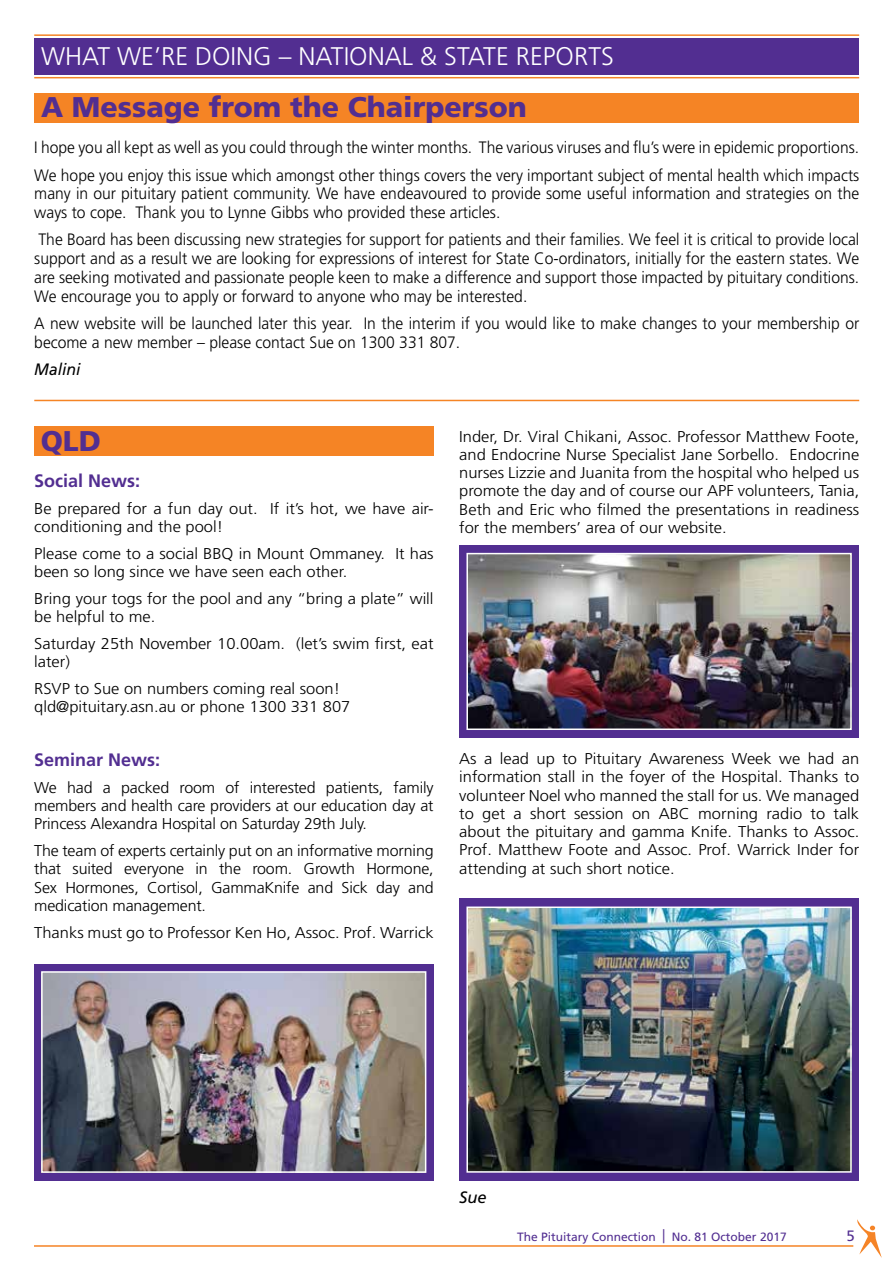
<style>
.page{position:relative;width:893px;height:1263px;background:#fff}
.page>*{position:absolute;margin:0;border:0;box-sizing:border-box;transform-origin:0 0}
.t1{font:900 28.5px "Frutiger";color:#522e91}
.t2{font:300 25.5px "Frutiger";color:#fff}
.t3{font:700 18px "Frutiger";color:#522e91}
.t4{font:300 16.5px/18.8px "Frutiger";color:#000;scale:.95 1}
.t5{font:italic 16.5px "Frutiger";color:#000;scale:.95 1}
.t6{font:italic 16.5px "Frutiger";color:#000}
.t7{font:300 15.6px/18.3px "Frutiger";color:#000;scale:1.05 1}
.t8{font:300 15.6px/18.3px "Frutiger";color:#000;text-align:justify}
.t9{font:15px "Frutiger";color:#522e91}
.t10{font:12px "Frutiger";color:#522e91}
.s1{font-size:18.45px}
</style>
<div class="page">
<hr style="left:34px;top:1245px;width:819px;height:2px;background:#f58425">
<svg style="left:857px;top:1219px;width:25px;height:39px"></svg>
<div style="left:34px;top:93px;width:825px;height:30px;background:#f58425"></div>
<hr style="left:34px;top:77px;width:825px;height:1px;background:#f58425">
<hr style="left:34px;top:34px;width:825px;height:2px;background:#f58425">
<div style="left:34px;top:38px;width:825px;height:36px;background:#522e91"></div>
<hr style="left:34px;top:400px;width:825px;height:1px;background:#f58425">
<div style="left:34px;top:426px;width:400px;height:30px;background:#f58425"></div>
<div style="left:34px;top:964px;width:400px;height:216px;background:#522e91"></div>
<img style="left:44px;top:974px;width:379px;height:196px">
<div style="left:41px;top:971px;width:385px;height:202px;border:2px solid #fff"></div>
<div style="left:459px;top:546px;width:400px;height:192px;background:#522e91"></div>
<img style="left:469px;top:556px;width:380px;height:171px">
<div style="left:466px;top:553px;width:386px;height:177px;border:2px solid #fff"></div>
<div style="left:459px;top:898px;width:400px;height:282px;background:#522e91"></div>
<img style="left:469px;top:909px;width:380px;height:261px">
<div style="left:466px;top:906px;width:386px;height:267px;border:2px solid #fff"></div>
<h2 class="t2" style="left:41px;top:42px;width:574px">WHAT WE’RE DOING – NATIONAL &amp; STATE REPORTS</h2>
<h1 class="t1" style="left:41px;top:90px;width:487px">A Message from the Chairperson</h1>
<p class="t4" style="left:34px;top:134px;width:870px;line-height:27.3px">I hope you all kept as well as you could through the winter months. The various viruses and flu’s were in epidemic proportions.<br>We hope you enjoy this issue which amongst other things covers the very important subject of mental health which impacts</p>
<p class="t4" style="left:34px;top:184px;width:870px">many in our pituitary patient community. We have endeavoured to provide some useful information and strategies on the ways to cope. Thank you to Lynne Gibbs who provided these articles.</p>
<p class="t4" style="left:34px;top:230px;width:870px;text-align:justify">The Board has been discussing new strategies for support for patients and their families. We feel it is critical to provide local support and as a result we are looking for expressions of interest for State Co-ordinators, initially for the eastern states. We are seeking motivated and passionate people keen to make a difference and support those impacted by pituitary conditions.<br>We encourage you to apply or forward to anyone who may be interested.</p>
<p class="t4" style="left:34px;top:314px;width:870px">A new website will be launched later this year. In the interim if you would like to make changes to your membership or become a new member – please contact Sue on 1300 331 807.</p>
<p class="t5" style="left:34px;top:360px;width:50px">Malini</p>
<h1 class="t1" style="left:41px;top:424px;width:62px">QLD</h1>
<p class="t3" style="left:34px;top:470px;width:108px">Social News:</p>
<p class="t7" style="left:34px;top:499px;width:382px">Be prepared for a fun day out. If it’s hot, we have air&shy;conditioning and the pool!</p>
<p class="t7" style="left:34px;top:544px;width:382px">Please come to a social BBQ in Mount Ommaney. It has been so long since we have seen each other.</p>
<p class="t7" style="left:34px;top:589px;width:382px">Bring your togs for the pool and any “bring a plate” will be helpful to me.</p>
<p class="t7" style="left:34px;top:634px;width:382px">Saturday 25th November 10.00am. (let’s swim first, eat later)</p>
<p class="t7" style="left:34px;top:679px;width:303px">RSVP to Sue on numbers coming real soon! qld@pituitary.asn.au or phone 1300 331 807</p>
<p class="t3" style="left:34px;top:749px;width:128px">Seminar News:</p>
<p class="t8" style="left:34px;top:778px;width:401px">We had a packed room of interested patients, family members and health care providers at our education day at Princess Alexandra Hospital on Saturday 29th July.</p>
<p class="t8" style="left:34px;top:841px;width:401px">The team of experts certainly put on an informative morning that suited everyone in the room. Growth Hormone, Sex Hormones, Cortisol, GammaKnife and Sick day and medication management.</p>
<p class="t7" style="left:34px;top:923px;width:382px">Thanks must go to Professor Ken Ho, Assoc. Prof. Warrick</p>
<p class="t7" style="left:459px;top:427px;width:382px;text-align:justify">Inder, Dr. Viral Chikani, Assoc. Professor Matthew Foote, and Endocrine Nurse Specialist Jane Sorbello. Endocrine nurses Lizzie and Juanita from the hospital who helped us promote the day and of course our APF volunteers, Tania, Beth and Eric who filmed the presentations in readiness for the members’ area of our website.</p>
<p class="t7" style="left:459px;top:749px;width:382px;text-align:justify">As a lead up to Pituitary Awareness Week we had an information stall in the foyer of the Hospital. Thanks to volunteer Noel who manned the stall for us. We managed to get a short session on ABC morning radio to talk about the pituitary and gamma Knife. Thanks to Assoc.<br>Prof. Matthew Foote and Assoc. Prof. Warrick Inder for attending at such short notice.</p>
<p class="t6" style="left:459px;top:1187px;width:29px">Sue</p>
<p class="t10" style="left:517px;top:1229px;width:271px">The Pituitary Connection <span class="s1">|</span> No. 81 October 2017</p>
<p class="t9" style="left:846px;top:1226px;width:10px">5</p>
</div>
